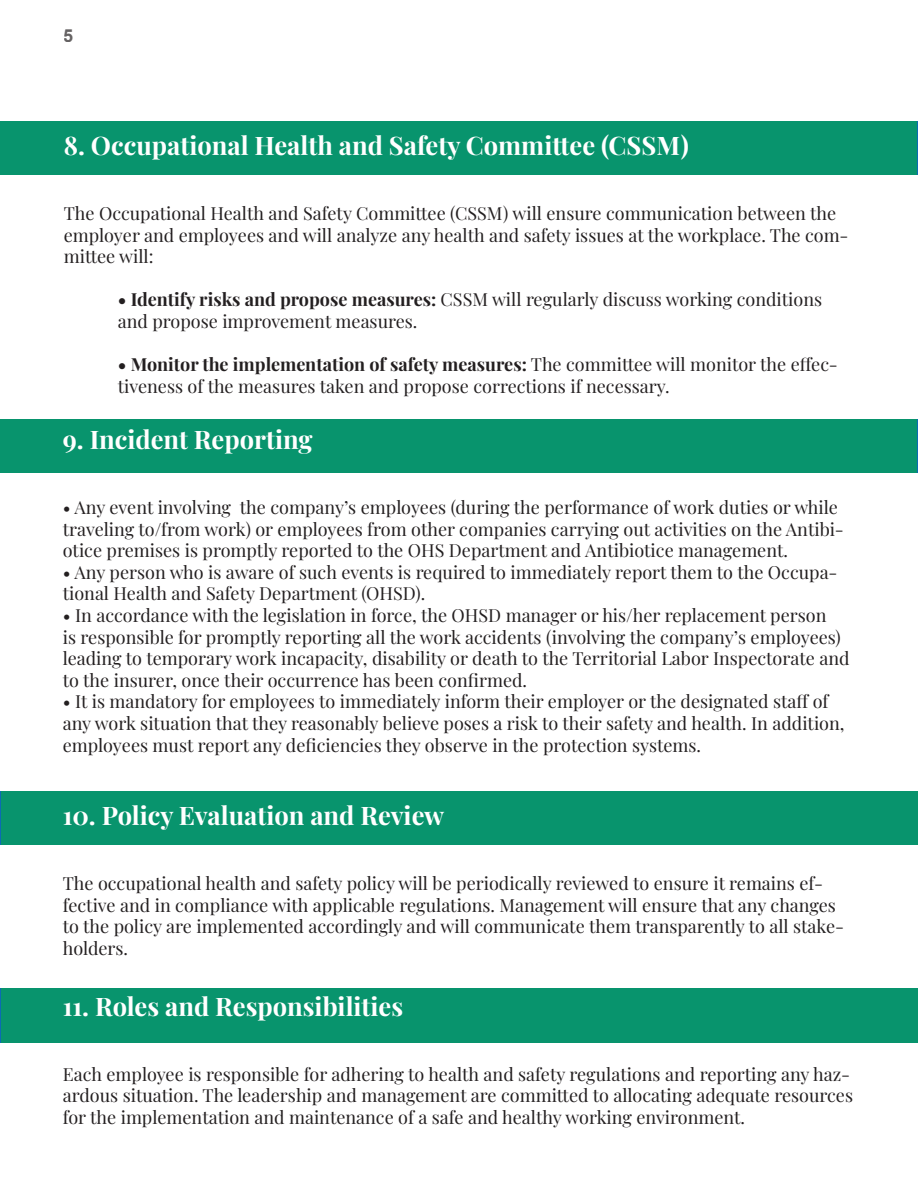
<style>
.page{position:relative;width:918px;height:1188px;background:#fff}
.page>*{position:absolute;margin:0;border:0;box-sizing:border-box;transform-origin:0 0}
.t1{font:700 25.5px "Playfair Display";color:#fff}
.t2{font:18px/21.6px "Playfair Display";color:#231f20}
.t3{font:700 18px "Arial";color:#231f20}
.s1{font-weight:700}
</style>
<div class="page">
<div style="left:0;top:121px;width:917px;height:54px;background:#08946d"></div>
<div style="left:1px;top:419px;width:916px;height:54px;background:#08946d"></div>
<div style="left:1px;top:791px;width:917px;height:54px;background:#08946d"></div>
<div style="left:1px;top:988px;width:917px;height:54px;background:#08946d"></div>
<p class="t3" style="left:64px;top:23px;width:12px">5</p>
<p class="t1" style="left:64px;top:125px;width:627px">8. Occupational Health and Safety Committee (CSSM)</p>
<p class="t2" style="left:64px;top:201px;width:786px">The Occupational Health and Safety Committee (CSSM) will ensure communication between the employer and employees and will analyze any health and safety issues at the workplace. The com&shy;mittee will:</p>
<p class="t2" style="left:118px;top:287px;width:706px"><span class="s1">• Identify risks and propose measures:</span> CSSM will regularly discuss working conditions and propose improvement measures.</p>
<p class="t2" style="left:118px;top:352px;width:722px"><span class="s1">• Monitor the implementation of safety measures:</span> The committee will monitor the effec&shy;tiveness of the measures taken and propose corrections if necessary.</p>
<p class="t1" style="left:63px;top:420px;width:251px">9. Incident Reporting</p>
<p class="t2" style="left:63px;top:495px;width:783px">• Any event involving the company’s employees (during the performance of work duties or while traveling to/from work) or employees from other companies carrying out activities on the Antibi&shy;otice premises is promptly reported to the OHS Department and Antibiotice management.</p>
<p class="t2" style="left:63px;top:560px;width:776px">• Any person who is aware of such events is required to immediately report them to the Occupa&shy;tional Health and Safety Department (OHSD).</p>
<p class="t2" style="left:63px;top:603px;width:788px">• In accordance with the legislation in force, the OHSD manager or his/her replacement person<br>is responsible for promptly reporting all the work accidents (involving the company’s employees) leading to temporary work incapacity, disability or death to the Territorial Labor Inspectorate and to the insurer, once their occurrence has been confirmed.</p>
<p class="t2" style="left:63px;top:689px;width:783px">• It is mandatory for employees to immediately inform their employer or the designated staff of any work situation that they reasonably believe poses a risk to their safety and health. In addition, employees must report any deficiencies they observe in the protection systems.</p>
<p class="t1" style="left:63px;top:796px;width:383px">10. Policy Evaluation and Review</p>
<p class="t2" style="left:63px;top:871px;width:783px">The occupational health and safety policy will be periodically reviewed to ensure it remains ef&shy;fective and in compliance with applicable regulations. Management will ensure that any changes to the policy are implemented accordingly and will communicate them transparently to all stake&shy;holders.</p>
<p class="t1" style="left:63px;top:986px;width:342px">11. Roles and Responsibilities</p>
<p class="t2" style="left:63px;top:1062px;width:792px">Each employee is responsible for adhering to health and safety regulations and reporting any haz&shy;ardous situation. The leadership and management are committed to allocating adequate resources for the implementation and maintenance of a safe and healthy working environment.</p>
</div>
